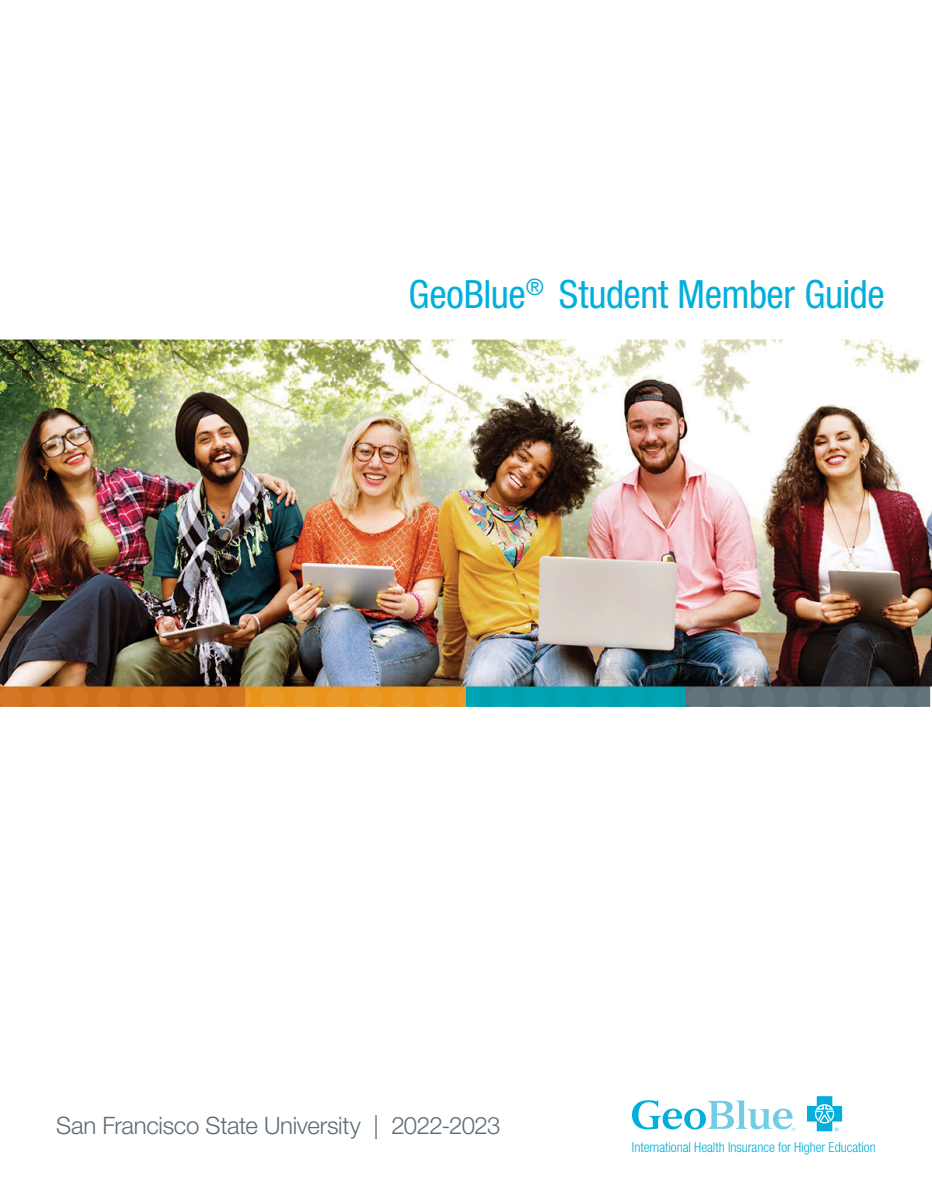
<style>
.page{position:relative;width:932px;height:1202px;background:#fff}
.page>*{position:absolute;margin:0;border:0;box-sizing:border-box;transform-origin:0 0}
.t1{font:condensed 39px "Helvetica Neue LT Std";letter-spacing:-.015em;color:#00afdb}
.t2{font:300 24px "Helvetica Neue LT Std";letter-spacing:-.015em;color:#5c6c75}
.t3{font:300 condensed 13.8px "Helvetica Neue LT Std";letter-spacing:-.005em;color:#01aed8}
</style>
<div class="page">
<svg style="left:632px;top:1100px;width:163px;height:31px"></svg>
<svg style="left:807px;top:1096px;width:35px;height:35px"></svg>
<div style="left:0;top:686px;width:245px;height:20px;background:#d06f1a"></div>
<div style="left:245px;top:686px;width:221px;height:20px;background:#e8941a"></div>
<div style="left:466px;top:686px;width:220px;height:20px;background:#00a0af"></div>
<div style="left:686px;top:686px;width:244px;height:20px;background:#5c6c75"></div>
<svg style="left:32px;top:686px;width:23px;height:21px"></svg>
<svg style="left:64px;top:686px;width:24px;height:21px"></svg>
<svg style="left:97px;top:686px;width:24px;height:21px"></svg>
<svg style="left:130px;top:686px;width:23px;height:21px"></svg>
<svg style="left:163px;top:686px;width:23px;height:21px"></svg>
<svg style="left:195px;top:686px;width:24px;height:21px"></svg>
<svg style="left:228px;top:686px;width:23px;height:21px"></svg>
<svg style="left:261px;top:686px;width:23px;height:21px"></svg>
<svg style="left:293px;top:686px;width:24px;height:21px"></svg>
<svg style="left:326px;top:686px;width:24px;height:21px"></svg>
<svg style="left:359px;top:686px;width:23px;height:21px"></svg>
<svg style="left:392px;top:686px;width:23px;height:21px"></svg>
<svg style="left:424px;top:686px;width:24px;height:21px"></svg>
<svg style="left:457px;top:686px;width:24px;height:21px"></svg>
<svg style="left:490px;top:686px;width:23px;height:21px"></svg>
<svg style="left:523px;top:686px;width:23px;height:21px"></svg>
<svg style="left:555px;top:686px;width:24px;height:21px"></svg>
<svg style="left:588px;top:686px;width:23px;height:21px"></svg>
<svg style="left:621px;top:686px;width:23px;height:21px"></svg>
<svg style="left:653px;top:686px;width:24px;height:21px"></svg>
<svg style="left:686px;top:686px;width:24px;height:21px"></svg>
<svg style="left:719px;top:686px;width:23px;height:21px"></svg>
<svg style="left:752px;top:686px;width:23px;height:21px"></svg>
<svg style="left:784px;top:686px;width:24px;height:21px"></svg>
<svg style="left:817px;top:686px;width:23px;height:21px"></svg>
<svg style="left:850px;top:686px;width:23px;height:21px"></svg>
<svg style="left:882px;top:686px;width:24px;height:21px"></svg>
<svg style="left:915px;top:686px;width:17px;height:21px"></svg>
<svg style="left:0;top:686px;width:22px;height:21px"></svg>
<img style="left:0;top:339px;width:932px;height:347px">
<img style="left:31px;top:339px;width:24px;height:11px">
<img style="left:64px;top:339px;width:23px;height:11px">
<img style="left:97px;top:339px;width:23px;height:11px">
<img style="left:129px;top:339px;width:24px;height:11px">
<img style="left:162px;top:339px;width:24px;height:11px">
<img style="left:195px;top:339px;width:23px;height:11px">
<img style="left:228px;top:339px;width:23px;height:11px">
<img style="left:260px;top:339px;width:24px;height:11px">
<img style="left:293px;top:339px;width:23px;height:11px">
<img style="left:326px;top:339px;width:23px;height:11px">
<img style="left:359px;top:339px;width:23px;height:11px">
<img style="left:391px;top:339px;width:24px;height:11px">
<img style="left:424px;top:339px;width:23px;height:11px">
<img style="left:457px;top:339px;width:23px;height:11px">
<img style="left:489px;top:339px;width:24px;height:11px">
<img style="left:522px;top:339px;width:23px;height:11px">
<img style="left:555px;top:339px;width:23px;height:11px">
<img style="left:588px;top:339px;width:23px;height:11px">
<img style="left:620px;top:339px;width:24px;height:11px">
<img style="left:653px;top:339px;width:23px;height:11px">
<img style="left:686px;top:339px;width:23px;height:11px">
<img style="left:718px;top:339px;width:24px;height:11px">
<img style="left:751px;top:339px;width:24px;height:11px">
<img style="left:784px;top:339px;width:23px;height:11px">
<img style="left:817px;top:339px;width:23px;height:11px">
<img style="left:849px;top:339px;width:24px;height:11px">
<img style="left:882px;top:339px;width:23px;height:11px">
<img style="left:915px;top:339px;width:17px;height:11px">
<img style="left:0;top:339px;width:22px;height:11px">
<img style="left:31px;top:360px;width:24px;height:24px;border-radius:12px">
<img style="left:64px;top:360px;width:23px;height:24px;border-radius:12px">
<img style="left:97px;top:360px;width:23px;height:24px;border-radius:12px">
<img style="left:129px;top:360px;width:24px;height:24px;border-radius:12px">
<img style="left:162px;top:360px;width:24px;height:24px;border-radius:12px">
<img style="left:195px;top:360px;width:23px;height:24px;border-radius:12px">
<img style="left:228px;top:360px;width:23px;height:24px;border-radius:12px">
<img style="left:260px;top:360px;width:24px;height:24px;border-radius:12px">
<img style="left:293px;top:360px;width:23px;height:24px;border-radius:12px">
<img style="left:326px;top:360px;width:23px;height:24px;border-radius:12px">
<img style="left:358px;top:360px;width:24px;height:24px;border-radius:12px">
<img style="left:391px;top:360px;width:24px;height:24px;border-radius:12px">
<img style="left:424px;top:360px;width:23px;height:24px;border-radius:12px">
<img style="left:457px;top:360px;width:23px;height:24px;border-radius:12px">
<img style="left:489px;top:360px;width:24px;height:24px;border-radius:12px">
<img style="left:522px;top:360px;width:24px;height:24px;border-radius:12px">
<img style="left:555px;top:360px;width:23px;height:24px;border-radius:12px">
<img style="left:588px;top:360px;width:23px;height:24px;border-radius:12px">
<img style="left:620px;top:360px;width:24px;height:24px;border-radius:12px">
<img style="left:653px;top:360px;width:23px;height:24px;border-radius:12px">
<img style="left:686px;top:360px;width:23px;height:24px;border-radius:12px">
<img style="left:718px;top:360px;width:24px;height:24px;border-radius:12px">
<img style="left:751px;top:360px;width:24px;height:24px;border-radius:12px">
<img style="left:784px;top:360px;width:23px;height:24px;border-radius:12px">
<img style="left:817px;top:360px;width:23px;height:24px;border-radius:12px">
<img style="left:849px;top:360px;width:24px;height:24px;border-radius:12px">
<img style="left:882px;top:360px;width:23px;height:24px;border-radius:12px">
<img style="left:915px;top:360px;width:17px;height:24px">
<img style="left:0;top:360px;width:22px;height:24px">
<h1 class="t1" style="left:408px;top:272px;width:477px">GeoBlue<sup>®</sup> Student Member Guide</h1>
<h2 class="t2" style="left:56px;top:1110px;width:445px">San Francisco State University | 2022-2023</h2>
<p class="t3" style="left:632px;top:1139px;width:245px">International Health Insurance for Higher Education</p>
</div>
